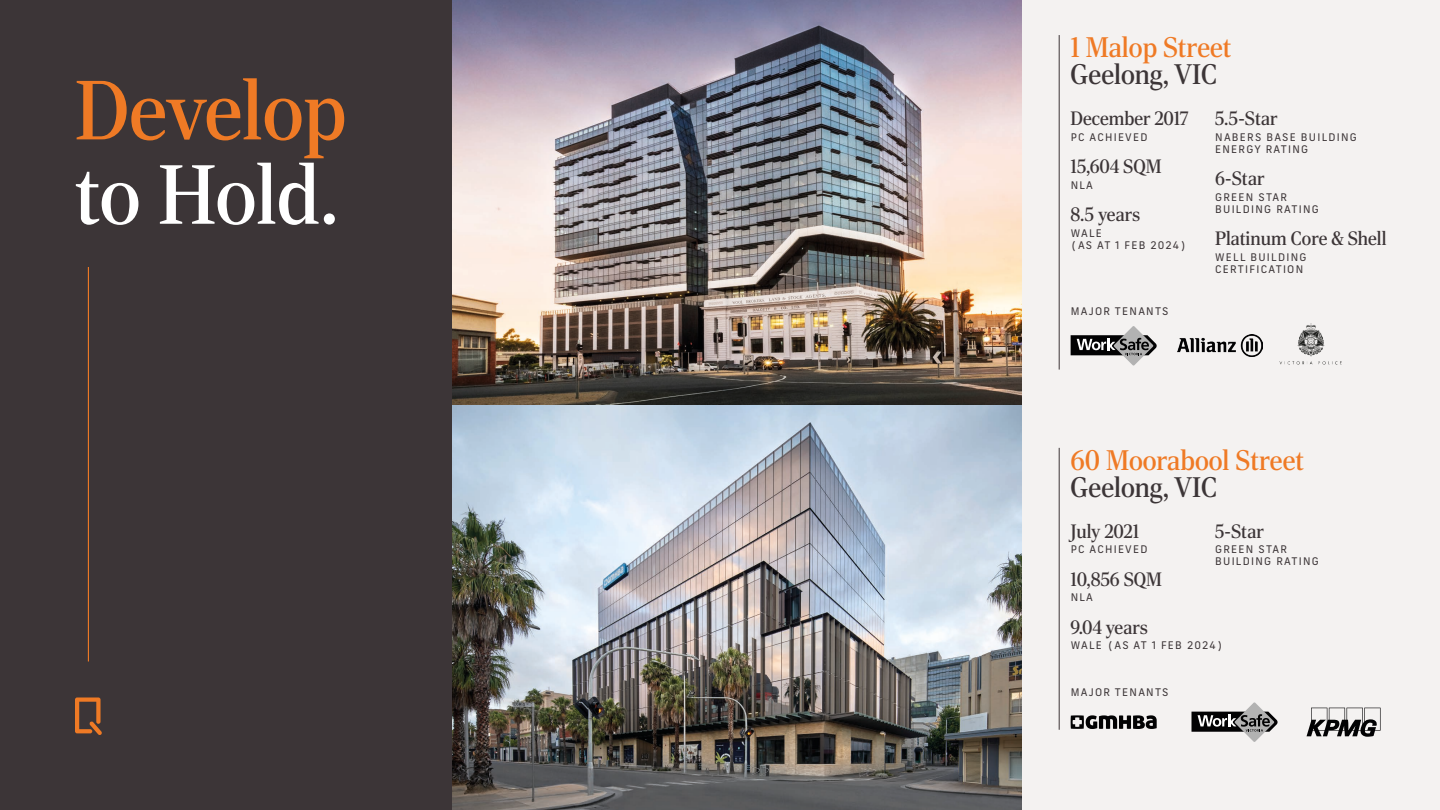
<style>
.page{position:relative;width:1440px;height:810px;background:#3c3537}
.page>*{position:absolute;margin:0;border:0;box-sizing:border-box;transform-origin:0 0}
.t1{font:84.38px "Rocky";color:#ef7a25}
.t2{font:84.38px "Rocky";letter-spacing:-.005em;color:#fff}
.t3{font:28.5px "Rocky";color:#ef7a25}
.t4{font:28.5px "Rocky";color:#3c3537}
.t5{font:19.5px "Rocky";color:#3c3537}
.t6{font:10.5px/12px "New Frank";letter-spacing:.12em;color:#3c3537}
</style>
<div class="page">
<div style="left:946px;top:0;width:494px;height:810px;background:#f4f2f1"></div>
<svg style="left:75px;top:697px;width:27px;height:38px"></svg>
<hr style="left:88px;top:267px;width:1px;height:394px;background:#ef7a25">
<img style="left:452px;top:0;width:569px;height:810px">
<hr style="left:1059px;top:448px;width:1px;height:282px;background:#3c3537">
<svg style="left:1192px;top:702px;width:86px;height:40px"></svg>
<svg style="left:1071px;top:715px;width:86px;height:14px"></svg>
<svg style="left:1307px;top:708px;width:74px;height:29px"></svg>
<hr style="left:1059px;top:35px;width:1px;height:335px;background:#3c3537">
<svg style="left:1071px;top:326px;width:86px;height:40px"></svg>
<img style="left:1178px;top:335px;width:84px;height:22px">
<img style="left:1280px;top:323px;width:61px;height:42px">
<h1 class="t1" style="left:75px;top:62px;width:273px">Develop</h1>
<h1 class="t2" style="left:75px;top:147px;width:265px">to Hold.</h1>
<h2 class="t3" style="left:1071px;top:31px;width:162px">1 Malop Street</h2>
<h2 class="t4" style="left:1071px;top:58px;width:149px">Geelong, VIC</h2>
<h3 class="t5" style="left:1215px;top:107px;width:64px">5.5-Star</h3>
<p class="t6" style="left:1215px;top:131px;width:143px">NABERS BASE BUILDING<br>ENERGY RATING</p>
<h3 class="t5" style="left:1215px;top:167px;width:51px">6-Star</h3>
<p class="t6" style="left:1215px;top:191px;width:105px">GREEN STAR<br>BUILDING RATING</p>
<h3 class="t5" style="left:1215px;top:227px;width:173px">Platinum Core &amp; Shell</h3>
<p class="t6" style="left:1215px;top:251px;width:93px">WELL BUILDING<br>CERTIFICATION</p>
<h3 class="t5" style="left:1071px;top:107px;width:119px">December 2017</h3>
<p class="t6" style="left:1071px;top:131px;width:78px">PC ACHIEVED</p>
<h3 class="t5" style="left:1071px;top:155px;width:93px">15,604 SQM</h3>
<p class="t6" style="left:1071px;top:179px;width:24px">NLA</p>
<h3 class="t5" style="left:1071px;top:203px;width:71px">8.5 years</h3>
<p class="t6" style="left:1071px;top:227px;width:117px">WALE<br>(AS AT 1 FEB 2024)</p>
<p class="t6" style="left:1071px;top:306px;width:99px">MAJOR TENANTS</p>
<h2 class="t3" style="left:1071px;top:444px;width:235px">60 Moorabool Street</h2>
<h2 class="t4" style="left:1071px;top:471px;width:149px">Geelong, VIC</h2>
<h3 class="t5" style="left:1215px;top:520px;width:50px">5-Star</h3>
<p class="t6" style="left:1215px;top:544px;width:105px">GREEN STAR<br>BUILDING RATING</p>
<h3 class="t5" style="left:1071px;top:520px;width:70px">July 2021</h3>
<p class="t6" style="left:1071px;top:544px;width:78px">PC ACHIEVED</p>
<h3 class="t5" style="left:1071px;top:568px;width:93px">10,856 SQM</h3>
<p class="t6" style="left:1071px;top:592px;width:24px">NLA</p>
<h3 class="t5" style="left:1071px;top:616px;width:79px">9.04 years</h3>
<p class="t6" style="left:1071px;top:640px;width:154px">WALE (AS AT 1 FEB 2024)</p>
<p class="t6" style="left:1071px;top:686px;width:99px">MAJOR TENANTS</p>
</div>
